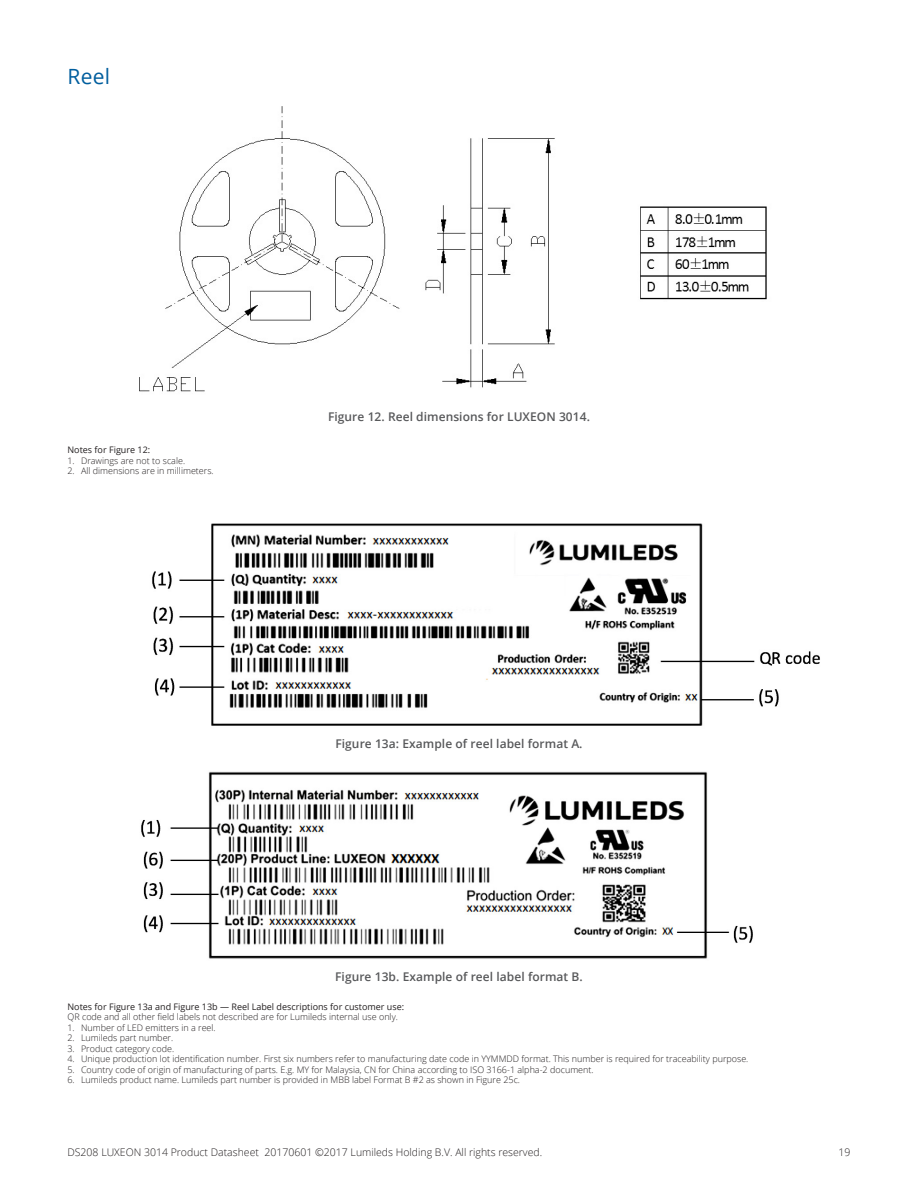
<style>
.page{position:relative;width:918px;height:1188px;background:#fff}
.page>*{position:absolute;margin:0;border:0;box-sizing:border-box;transform-origin:0 0}
.t1{font:21px "Open Sans";color:#005e9e}
.t2{font:600 12px "Open Sans";letter-spacing:.005em;color:#58595b}
.t3{font:300 10.5px "Open Sans";color:#231f20}
.t4{font:300 9px "Open Sans";color:#231f20}
.t5{font:9px "Open Sans";color:#231f20}
</style>
<div class="page">
<img style="left:139px;top:106px;width:628px;height:286px">
<img style="left:152px;top:523px;width:668px;height:203px">
<img style="left:141px;top:771px;width:612px;height:188px">
<h1 class="t1" style="left:68px;top:62px;width:44px">Reel</h1>
<p class="t5" style="left:68px;top:444px;width:84px">Notes for Figure 12:</p>
<p class="t4" style="left:68px;top:454px;width:119px">1. Drawings are not to scale.</p>
<p class="t4" style="left:68px;top:465px;width:148px">2. All dimensions are in millimeters.</p>
<h2 class="t2" style="left:328px;top:408px;width:262px">Figure 12. Reel dimensions for LUXEON 3014.</h2>
<h2 class="t2" style="left:335px;top:736px;width:247px">Figure 13a: Example of reel label format A.</h2>
<h2 class="t2" style="left:335px;top:969px;width:248px">Figure 13b. Example of reel label format B.</h2>
<p class="t5" style="left:68px;top:1000px;width:338px">Notes for Figure 13a and Figure 13b — Reel Label descriptions for customer use:</p>
<p class="t4" style="left:68px;top:1011px;width:332px">QR code and all other field labels not described are for Lumileds internal use only.</p>
<p class="t4" style="left:68px;top:1021px;width:150px">1. Number of LED emitters in a reel.</p>
<p class="t4" style="left:68px;top:1032px;width:107px">2. Lumileds part number.</p>
<p class="t4" style="left:68px;top:1042px;width:108px">3. Product category code.</p>
<p class="t4" style="left:68px;top:1053px;width:682px">4. Unique production lot identification number. First six numbers refer to manufacturing date code in YYMMDD format. This number is required for traceability purpose.</p>
<p class="t4" style="left:68px;top:1063px;width:528px">5. Country code of origin of manufacturing of parts. E.g. MY for Malaysia, CN for China according to ISO 3166-1 alpha-2 document.</p>
<p class="t4" style="left:68px;top:1074px;width:454px">6. Lumileds product name. Lumileds part number is provided in MBB label Format B #2 as shown in Figure 25c.</p>
<p class="t3" style="left:68px;top:1145px;width:476px">DS208 LUXEON 3014 Product Datasheet 20170601 ©2017 Lumileds Holding B.V. All rights reserved.</p>
<p class="t3" style="left:839px;top:1145px;width:13px">19</p>
</div>
